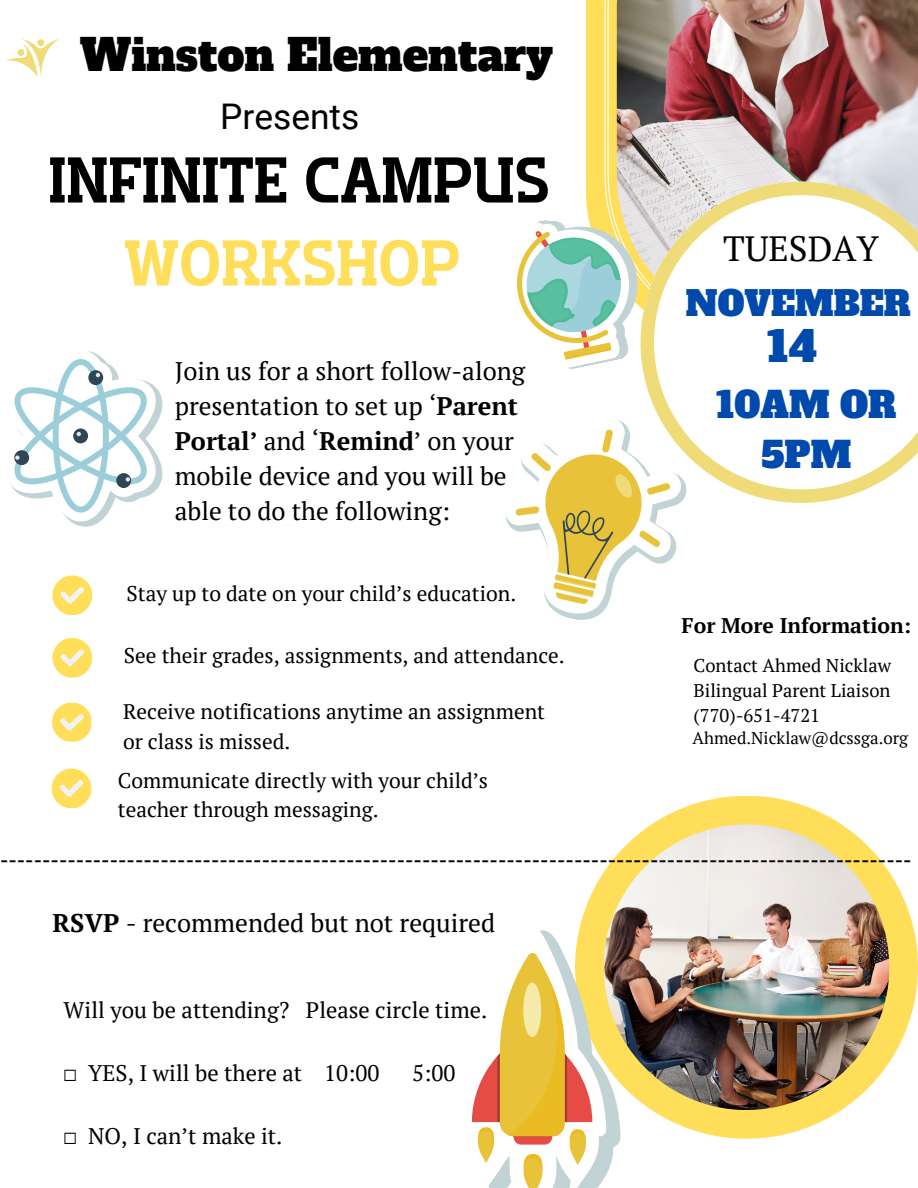
<style>
.page{position:relative;width:918px;height:1188px;background:#fff}
.page>*{position:absolute;margin:0;border:0;box-sizing:border-box;transform-origin:0 0}
.t1{font:64.5px "Flatory Slab 700 Semi Cond";color:#000}
.t2{font:64.5px "Flatory Slab 700 Semi Cond";color:#ffde59}
.t3{font:42.9px "Alfa Slab One";color:#000}
.t4{font:41.4px "Alfa Slab One";color:#004aad}
.t5{font:35.4px/49.5px "Alfa Slab One";color:#004aad;text-align:center}
.t6{font:35.25px "Roboto";color:#000}
.t7{font:35.1px "PT Serif";color:#000}
.t8{font:33.75px "Alfa Slab One";color:#004aad}
.t9{font:25.5px "PT Serif";color:#000}
.t10{font:25.35px/34.8px "PT Serif";color:#000}
.t11{font:22.5px "PT Serif";color:#000}
.t12{font:21.15px/29.7px "PT Serif";color:#000}
.t13{font:700 21.15px "PT Serif";color:#000}
.t14{font:700 20.4px "PT Serif";color:#000}
.t15{font:18.45px "PT Serif";color:#000}
.t16{font:16.95px "PT Serif";color:#000}
.s1{font-weight:700}
.s2{font-family:"Free Mono"}
</style>
<div class="page">
<div style="left:586px;top:0;width:18px;height:203px;background:#ffde59"></div>
<img style="left:604px;top:0;width:314px;height:203px">
<svg style="left:641px;top:182px;width:277px;height:321px"></svg>
<svg style="left:582px;top:796px;width:336px;height:343px"></svg>
<img style="left:604px;top:824px;width:285px;height:286px">
<svg style="left:52px;top:575px;width:40px;height:40px"></svg>
<svg style="left:52px;top:638px;width:40px;height:39px"></svg>
<svg style="left:52px;top:702px;width:40px;height:40px"></svg>
<svg style="left:696px;top:400px;width:6px;height:103px"></svg>
<svg style="left:505px;top:399px;width:191px;height:221px"></svg>
<svg style="left:513px;top:429px;width:160px;height:176px"></svg>
<svg style="left:11px;top:351px;width:152px;height:176px"></svg>
<svg style="left:5px;top:39px;width:54px;height:38px"></svg>
<div style="left:17px;top:49px;width:7px;height:7px;background:#efdb78;border-radius:50%"></div>
<div style="left:37px;top:39px;width:7px;height:7px;background:#efdb78;border-radius:50%"></div>
<svg style="left:471px;top:917px;width:150px;height:271px"></svg>
<div style="left:523px;top:982px;width:18px;height:55px;background:#f6eaab;border-radius:50%"></div>
<svg style="left:517px;top:203px;width:139px;height:175px"></svg>
<svg style="left:52px;top:769px;width:39px;height:39px"></svg>
<p class="t3" style="left:80px;top:27px;width:475px">Winston Elementary</p>
<p class="t6" style="left:220px;top:96px;width:141px">Presents</p>
<p class="t1" style="left:48px;top:143px;width:503px">INFINITE CAMPUS</p>
<p class="t2" style="left:124px;top:226px;width:338px">WORKSHOP</p>
<p class="t10" style="left:175px;top:354px;width:352px">Join us for a short follow-along presentation to set up ‘<span class="s1">Parent<br>Portal’</span> and ‘<span class="s1">Remind</span>’ on your mobile device and you will be able to do the following:</p>
<p class="t12" style="left:127px;top:579px;width:391px">Stay up to date on your child’s education.</p>
<p class="t12" style="left:124px;top:641px;width:442px">See their grades, assignments, and attendance.</p>
<p class="t12" style="left:123px;top:696px;width:424px">Receive notifications anytime an assignment or class is missed.</p>
<p class="t12" style="left:118px;top:765px;width:372px;line-height:29.2px">Communicate directly with your child’s teacher through messaging.</p>
<p class="t7" style="left:723px;top:225px;width:157px">TUESDAY</p>
<p class="t8" style="left:686px;top:281px;width:226px">NOVEMBER</p>
<p class="t4" style="left:767px;top:319px;width:52px">14</p>
<p class="t5" style="left:716px;top:381px;width:182px">10AM OR<br>5PM</p>
<p class="t13" style="left:682px;top:611px;width:231px">For More Information:</p>
<p class="t15" style="left:694px;top:653px;width:199px">Contact Ahmed Nicklaw</p>
<p class="t15" style="left:694px;top:678px;width:198px">Bilingual Parent Liaison</p>
<p class="t15" style="left:694px;top:702px;width:128px">(770)-651-4721</p>
<p class="t16" style="left:693px;top:727px;width:217px">Ahmed.Nicklaw@dcssga.org</p>
<p class="t14" style="left:0;top:846px;width:913px">------------------------------------------------------------------------------------------------------------</p>
<p class="t9" style="left:52px;top:906px;width:444px"><span class="s1">RSVP</span> - recommended but not required</p>
<p class="t11" style="left:64px;top:995px;width:425px">Will you be attending? Please circle time.</p>
<p class="t11" style="left:64px;top:1058px;width:317px"><span class="s2">☐</span> YES, I will be there at 10:00</p>
<p class="t11" style="left:412px;top:1058px;width:45px">5:00</p>
<p class="t11" style="left:64px;top:1121px;width:220px"><span class="s2">☐</span> NO, I can’t make it.</p>
</div>
